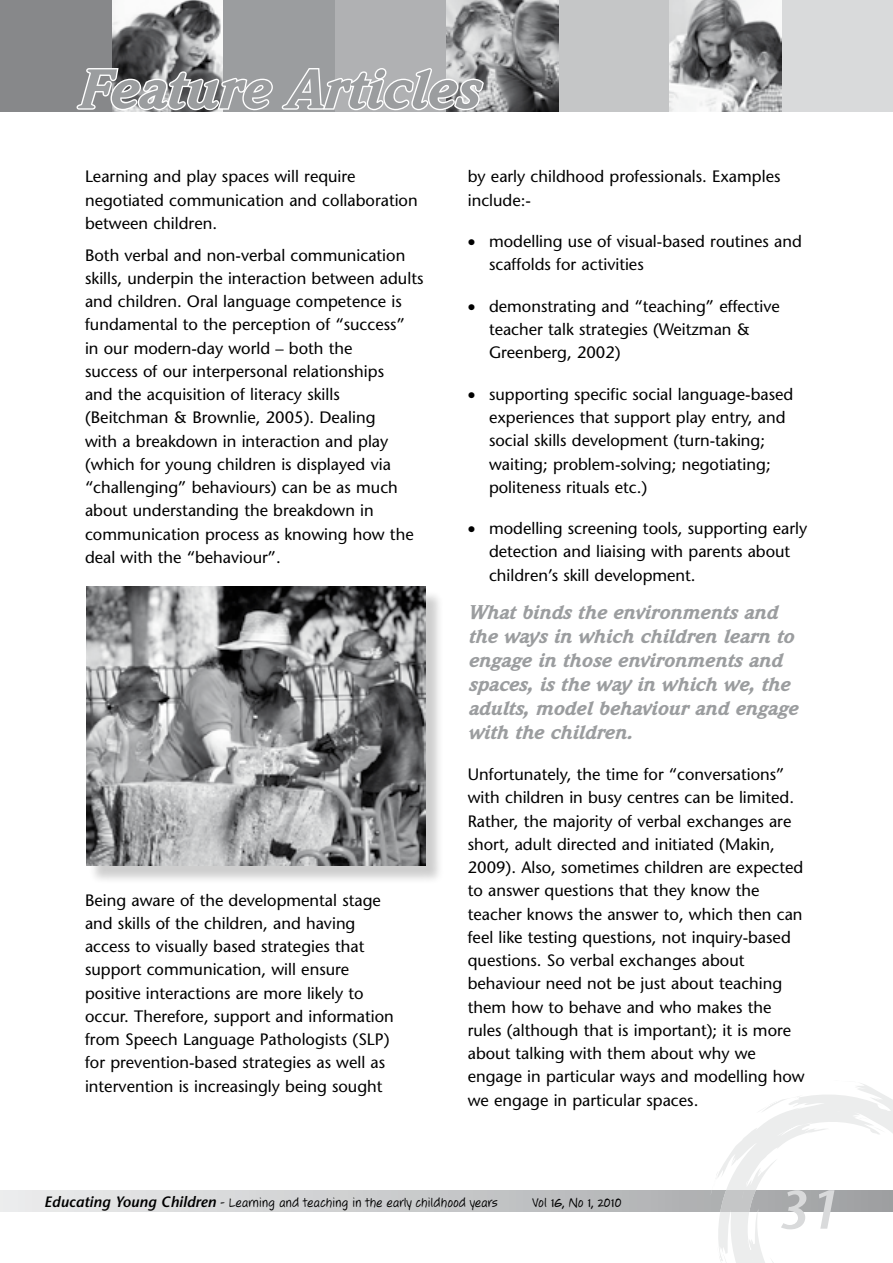
<style>
.page{position:relative;width:893px;height:1263px;background:#fff}
.page>*{position:absolute;margin:0;border:0;box-sizing:border-box;transform-origin:0 0}
.t1{font:italic 600 54px "Stone Sans";color:#d9dadb}
.t2{font:italic 900 19.5px/24px "Weidemann";color:#9b9d9f}
.t3{font:16.5px/23.2px "Stone Sans";color:#000}
.t4{font:15px "Jotting";color:#000}
.s1{font-family:"Stone Sans";font-weight:600;font-style:italic}
</style>
<div class="page">
<img style="left:670px;top:0;width:111px;height:112px">
<img style="left:446px;top:0;width:112px;height:112px">
<img style="left:112px;top:0;width:111px;height:112px">
<svg style="left:0;top:1191px;width:710px;height:21px;background:#cdced0"></svg>
<svg style="left:710px;top:1083px;width:183px;height:180px"></svg>
<div style="left:0;top:0;width:112px;height:112px;background:#87888a"></div>
<div style="left:223px;top:0;width:112px;height:112px;background:#9b9d9f"></div>
<div style="left:335px;top:0;width:111px;height:112px;background:#b0b1b3"></div>
<div style="left:558px;top:0;width:112px;height:112px;background:#c5c6c7"></div>
<div style="left:781px;top:0;width:112px;height:112px;background:#d9dadb"></div>
<svg style="left:77px;top:68px;width:196px;height:42px"></svg>
<svg style="left:282px;top:68px;width:202px;height:42px"></svg>
<div style="left:88px;top:589px;width:356px;height:295px;background:#000;opacity:.2"></div>
<img style="left:86px;top:587px;width:339px;height:278px">
<p class="t3" style="left:85px;top:165px;width:334px">Learning and play spaces will require negotiated communication and collaboration between children.</p>
<p class="t3" style="left:85px;top:243px;width:340px">Both verbal and non-verbal communication skills, underpin the interaction between adults and children. Oral language competence is fundamental to the perception of “success”<br>in our modern‑day world – both the<br>success of our interpersonal relationships<br>and the acquisition of literacy skills (Beitchman &amp; Brownlie, 2005). Dealing<br>with a breakdown in interaction and play (which for young children is displayed via “challenging” behaviours) can be as much about understanding the breakdown in communication process as knowing how the deal with the “behaviour”.</p>
<p class="t3" style="left:85px;top:888px;width:310px">Being aware of the developmental stage and skills of the children, and having access to visually based strategies that support communication, will ensure positive interactions are more likely to occur. Therefore, support and information from Speech Language Pathologists (SLP) for prevention‑based strategies as well as intervention is increasingly being sought</p>
<p class="t3" style="left:468px;top:165px;width:314px">by early childhood professionals. Examples include:-</p>
<p class="t3" style="left:489px;top:230px;width:314px;text-indent:-21px">• modelling use of visual‑based routines and scaffolds for activities</p>
<p class="t3" style="left:489px;top:294px;width:292px;text-indent:-21px">• demonstrating and “teaching” effective teacher talk strategies (Weitzman &amp;<br>Greenberg, 2002)</p>
<p class="t3" style="left:489px;top:382px;width:306px;text-indent:-21px">• supporting specific social language‑based experiences that support play entry, and social skills development (turn‑taking; waiting; problem‑solving; negotiating; politeness rituals etc.)</p>
<p class="t3" style="left:489px;top:517px;width:320px;text-indent:-21px">• modelling screening tools, supporting early detection and liaising with parents about children’s skill development.</p>
<p class="t2" style="left:468px;top:600px;width:331px">What binds the environments and the ways in which children learn to engage in those environments and spaces, is the way in which we, the adults, model behaviour and engage with the children.</p>
<p class="t3" style="left:468px;top:763px;width:338px">Unfortunately, the time for “conversations” with children in busy centres can be limited.<br>Rather, the majority of verbal exchanges are short, adult directed and initiated (Makin, 2009). Also, sometimes children are expected to answer questions that they know the teacher knows the answer to, which then can feel like testing questions, not inquiry‑based questions. So verbal exchanges about behaviour need not be just about teaching them how to behave and who makes the rules (although that is important); it is more about talking with them about why we engage in particular ways and modelling how we engage in particular spaces.</p>
<p class="t4" style="left:44px;top:1195px;width:455px"><span class="s1">Educating Young Children</span> - Learning and teaching in the early childhood years</p>
<p class="t4" style="left:532px;top:1195px;width:91px">Vol 16, No 1, 2010</p>
<h1 class="t1" style="left:777px;top:1177px;width:63px">31</h1>
</div>
